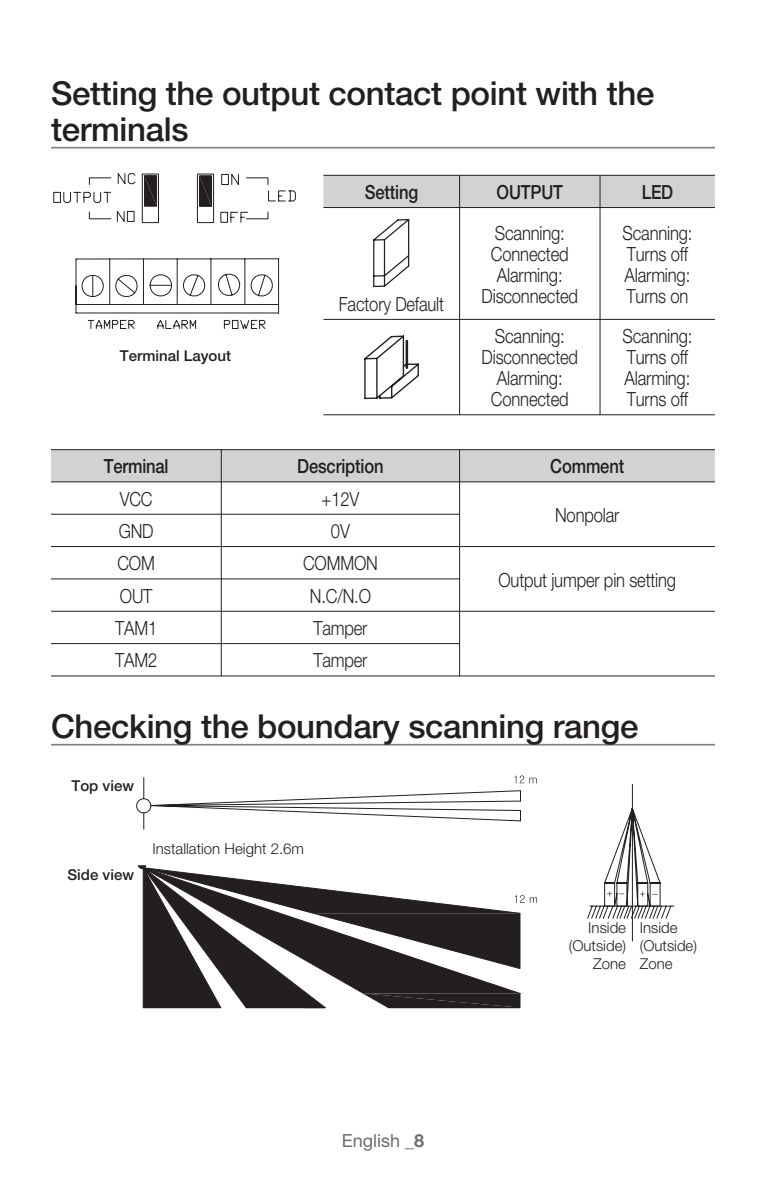
<style>
.page{position:relative;width:766px;height:1191px;background:#fff}
.page>*{position:absolute;margin:0;border:0;box-sizing:border-box;transform-origin:0 0}
.t1{font:500 33px/36px "Helvetica Neue cp";letter-spacing:-.01em;color:#231f20}
.t2{font:300 19.5px/21px "Helvetica Neue cp";letter-spacing:-.01em;color:#231f20;text-align:center;scale:.85 1}
.t3{font:500 19.5px "Helvetica Neue cp";letter-spacing:-.01em;color:#231f20;scale:.85 1}
.t4{font:18px "Helvetica Neue cp";color:#6c6d70}
.t5{font:300 15px/18px "Helvetica Neue cp";color:#231f20;text-align:right}
.t6{font:500 15px "Helvetica Neue cp";color:#231f20}
.s1{font-weight:700}
</style>
<div class="page">
<hr style="left:51px;top:147px;width:663px;height:1px;background:#808285">
<hr style="left:51px;top:744px;width:663px;height:1px;background:#808285">
<div style="left:323px;top:176px;width:391px;height:31px;background:#d1d2d4"></div>
<hr style="left:323px;top:175px;width:277px;height:1px;background:#231f20">
<hr style="left:459px;top:176px;width:1px;height:31px;background:#231f20">
<hr style="left:600px;top:175px;width:114px;height:1px;background:#231f20">
<hr style="left:323px;top:207px;width:277px;height:1px;background:#231f20">
<hr style="left:459px;top:208px;width:1px;height:111px;background:#231f20">
<hr style="left:600px;top:207px;width:114px;height:1px;background:#231f20">
<hr style="left:323px;top:319px;width:277px;height:1px;background:#231f20">
<hr style="left:459px;top:320px;width:1px;height:94px;background:#231f20">
<hr style="left:600px;top:319px;width:114px;height:1px;background:#231f20">
<hr style="left:323px;top:414px;width:136px;height:1px;background:#231f20">
<hr style="left:599px;top:176px;width:1px;height:31px;background:#231f20">
<hr style="left:599px;top:208px;width:1px;height:111px;background:#231f20">
<hr style="left:599px;top:320px;width:1px;height:94px;background:#231f20">
<hr style="left:459px;top:414px;width:141px;height:1px;background:#231f20">
<hr style="left:600px;top:414px;width:114px;height:1px;background:#231f20">
<svg style="left:373px;top:219px;width:37px;height:69px"></svg>
<svg style="left:364px;top:335px;width:55px;height:65px"></svg>
<div style="left:51px;top:450px;width:663px;height:31px;background:#d1d2d4"></div>
<hr style="left:51px;top:449px;width:408px;height:1px;background:#231f20">
<hr style="left:221px;top:450px;width:1px;height:31px;background:#231f20">
<hr style="left:459px;top:449px;width:255px;height:1px;background:#231f20">
<hr style="left:51px;top:481px;width:408px;height:1px;background:#231f20">
<hr style="left:221px;top:482px;width:1px;height:32px;background:#231f20">
<hr style="left:459px;top:481px;width:255px;height:1px;background:#231f20">
<hr style="left:51px;top:514px;width:409px;height:1px;background:#231f20">
<hr style="left:221px;top:514px;width:1px;height:32px;background:#231f20">
<hr style="left:51px;top:546px;width:408px;height:1px;background:#231f20">
<hr style="left:221px;top:547px;width:1px;height:31px;background:#231f20">
<hr style="left:459px;top:546px;width:255px;height:1px;background:#231f20">
<hr style="left:51px;top:578px;width:409px;height:1px;background:#231f20">
<hr style="left:221px;top:579px;width:1px;height:32px;background:#231f20">
<hr style="left:51px;top:611px;width:408px;height:1px;background:#231f20">
<hr style="left:221px;top:611px;width:1px;height:32px;background:#231f20">
<hr style="left:459px;top:611px;width:255px;height:1px;background:#231f20">
<hr style="left:51px;top:643px;width:409px;height:1px;background:#231f20">
<hr style="left:221px;top:644px;width:1px;height:31px;background:#231f20">
<hr style="left:51px;top:675px;width:663px;height:1px;background:#231f20">
<hr style="left:459px;top:450px;width:1px;height:31px;background:#231f20">
<hr style="left:459px;top:482px;width:1px;height:32px;background:#231f20">
<hr style="left:459px;top:514px;width:1px;height:32px;background:#231f20">
<hr style="left:459px;top:547px;width:1px;height:31px;background:#231f20">
<hr style="left:459px;top:579px;width:1px;height:32px;background:#231f20">
<hr style="left:459px;top:611px;width:1px;height:32px;background:#231f20">
<hr style="left:459px;top:644px;width:1px;height:31px;background:#231f20">
<svg style="left:53px;top:173px;width:243px;height:51px"></svg>
<svg style="left:75px;top:258px;width:205px;height:71px"></svg>
<svg style="left:136px;top:775px;width:539px;height:234px"></svg>
<h1 class="t1" style="left:51px;top:78px;width:604px">Setting the output contact point with the terminals</h1>
<p class="t6" style="left:120px;top:350px;width:113px">Terminal Layout</p>
<p class="t3" style="left:365px;top:185px;width:64px">Setting</p>
<p class="t3" style="left:496px;top:185px;width:80px">OUTPUT</p>
<p class="t3" style="left:641px;top:185px;width:39px">LED</p>
<p class="t2" style="left:339px;top:295px;width:125px">Factory Default</p>
<p class="t2" style="left:481px;top:224px;width:115px">Scanning:<br>Connected<br>Alarming:<br>Disconnected</p>
<p class="t2" style="left:622px;top:224px;width:84px;text-align:left">Scanning:<br>Turns off<br>Alarming:<br>Turns on</p>
<p class="t2" style="left:481px;top:327px;width:115px">Scanning:<br>Disconnected<br>Alarming:<br>Connected</p>
<p class="t2" style="left:622px;top:327px;width:84px;text-align:left">Scanning:<br>Turns off<br>Alarming:<br>Turns off</p>
<p class="t3" style="left:104px;top:459px;width:78px">Terminal</p>
<p class="t3" style="left:297px;top:459px;width:103px">Description</p>
<p class="t3" style="left:550px;top:459px;width:88px">Comment</p>
<p class="t2" style="left:120px;top:490px;width:40px">VCC</p>
<p class="t2" style="left:321px;top:490px;width:46px">+12V</p>
<p class="t2" style="left:555px;top:506px;width:77px">Nonpolar</p>
<p class="t2" style="left:119px;top:522px;width:43px">GND</p>
<p class="t2" style="left:331px;top:522px;width:24px">0V</p>
<p class="t2" style="left:117px;top:554px;width:46px">COM</p>
<p class="t2" style="left:303px;top:554px;width:89px">COMMON</p>
<p class="t2" style="left:498px;top:571px;width:210px">Output jumper pin setting</p>
<p class="t2" style="left:120px;top:587px;width:40px">OUT</p>
<p class="t2" style="left:310px;top:587px;width:73px">N.C/N.O</p>
<p class="t2" style="left:115px;top:619px;width:51px">TAM1</p>
<p class="t2" style="left:313px;top:619px;width:65px">Tamper</p>
<p class="t2" style="left:115px;top:651px;width:51px">TAM2</p>
<p class="t2" style="left:313px;top:651px;width:65px">Tamper</p>
<h1 class="t1" style="left:51px;top:710px;width:588px">Checking the boundary scanning range</h1>
<p class="t6" style="left:71px;top:780px;width:64px">Top view</p>
<p class="t6" style="left:68px;top:869px;width:68px">Side view</p>
<p class="t5" style="left:152px;top:841px;width:153px">Installation Height 2.6m</p>
<p class="t4" style="left:342px;top:1134px;width:84px">English <span class="s1">_8</span></p>
<p class="t5" style="left:568px;top:920px;width:59px">Inside (Outside)<br>Zone</p>
<p class="t5" style="left:639px;top:920px;width:59px;text-align:left">Inside (Outside)<br>Zone</p>
</div>
